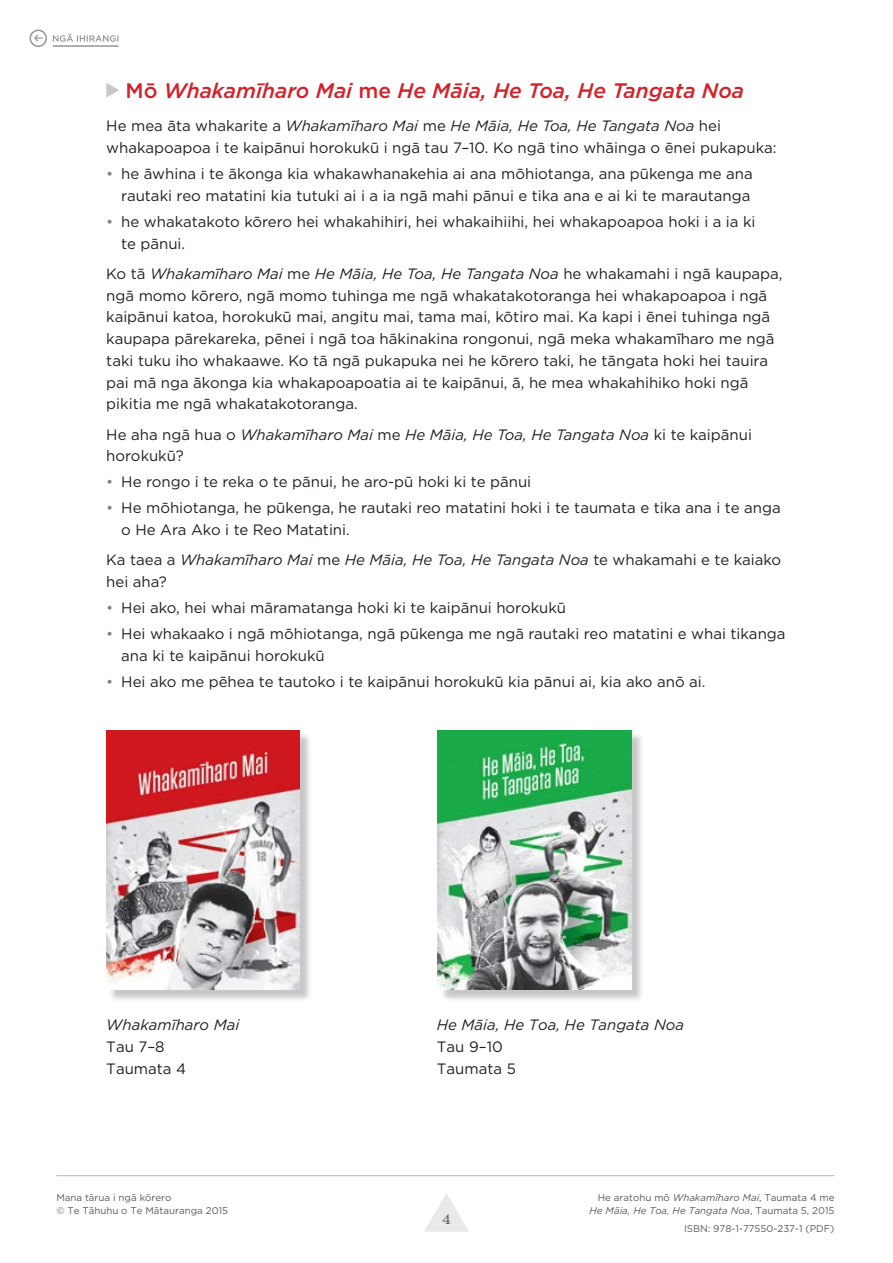
<style>
.page{position:relative;width:893px;height:1263px;background:#fff}
.page>*{position:absolute;margin:0;border:0;box-sizing:border-box;transform-origin:0 0}
.t1{font:italic 500 21px "Gotham";color:#d2232a}
.t2{font:15px/21.8px "Gotham";color:#231f20}
.t3{font:italic 15px/21.8px "Gotham";color:#231f20}
.t4{font:13.5px "Tiempos Text";color:#58595b}
.t5{font:italic 9.75px/13.5px "Gotham";color:#58595b;text-align:right}
.t6{font:9.75px/13.5px "Gotham";color:#58595b}
.s1{font-style:normal}
.s2{font-style:italic}
.s3{color:#808285}
</style>
<div class="page">
<svg style="left:106px;top:83px;width:13px;height:15px"></svg>
<div style="left:440px;top:733px;width:203px;height:269px;background:#231f20;opacity:.25"></div>
<img style="left:438px;top:730px;width:193px;height:260px">
<div style="left:108px;top:733px;width:204px;height:269px;background:#231f20;opacity:.25"></div>
<img style="left:106px;top:730px;width:194px;height:260px">
<svg style="left:424px;top:1193px;width:45px;height:39px"></svg>
<hr style="left:57px;top:1175px;width:777px;height:1px;background:#b1b4b6">
<div style="left:30px;top:30px;width:17px;height:17px;border:2px solid #939598;border-radius:50%"></div>
<svg style="left:53px;top:34px;width:65px;height:8px"></svg>
<svg style="left:34px;top:35px;width:9px;height:7px"></svg>
<hr style="left:53px;top:45px;width:65px;height:2px;background:#939598">
<h1 class="t1" style="left:126px;top:76px;width:620px"><span class="s1">Mō</span> Whakamīharo Mai <span class="s1">me</span> He Māia, He Toa, He Tangata Noa</h1>
<p class="t2" style="left:106px;top:115px;width:672px">He mea āta whakarite a <span class="s2">Whakamīharo Mai</span> me <span class="s2">He Māia, He Toa, He Tangata Noa</span> hei whakapoapoa i te kaipānui horokukū i ngā tau 7–10. Ko ngā tino whāinga o ēnei pukapuka:</p>
<p class="t2" style="left:106px;top:163px;width:648px;text-align:right"><span class="s3">•</span> he āwhina i te ākonga kia whakawhanakehia ai ana mōhiotanga, ana pūkenga me ana rautaki reo matatini kia tutuki ai i a ia ngā mahi pānui e tika ana e ai ki te marautanga</p>
<p class="t2" style="left:121px;top:210px;width:636px;text-indent:-15px"><span class="s3">•</span> he whakatakoto kōrero hei whakahihiri, hei whakaihiihi, hei whakapoapoa hoki i a ia ki te pānui.</p>
<p class="t2" style="left:106px;top:262px;width:678px">Ko tā <span class="s2">Whakamīharo Mai</span> me <span class="s2">He Māia, He Toa, He Tangata Noa</span> he whakamahi i ngā kaupapa, ngā momo kōrero, ngā momo tuhinga me ngā whakatakotoranga hei whakapoapoa i ngā kaipānui katoa, horokukū mai, angitu mai, tama mai, kōtiro mai. Ka kapi i ēnei tuhinga ngā kaupapa pārekareka, pēnei i ngā toa hākinakina rongonui, ngā meka whakamīharo me ngā taki tuku iho whakaawe. Ko tā ngā pukapuka nei he kōrero taki, he tāngata hoki hei tauira pai mā nga ākonga kia whakapoapoatia ai te kaipānui, ā, he mea whakahihiko hoki ngā pikitia me ngā whakatakotoranga.</p>
<p class="t3" style="left:106px;top:423px;width:647px"><span class="s1">He aha ngā hua o</span> Whakamīharo Mai <span class="s1">me</span> He Māia, He Toa, He Tangata Noa <span class="s1">ki te kaipānui horokukū?</span></p>
<p class="t2" style="left:106px;top:471px;width:426px"><span class="s3">•</span> He rongo i te reka o te pānui, he aro-pū hoki ki te pānui</p>
<p class="t2" style="left:121px;top:497px;width:661px;text-indent:-15px"><span class="s3">•</span> He mōhiotanga, he pūkenga, he rautaki reo matatini hoki i te taumata e tika ana i te anga o He Ara Ako i te Reo Matatini.</p>
<p class="t3" style="left:106px;top:549px;width:676px"><span class="s1">Ka taea a</span> Whakamīharo Mai <span class="s1">me</span> He Māia, He Toa, He Tangata Noa <span class="s1">te whakamahi e te kaiako hei aha?</span></p>
<p class="t2" style="left:106px;top:597px;width:461px"><span class="s3">•</span> Hei ako, hei whai māramatanga hoki ki te kaipānui horokukū</p>
<p class="t2" style="left:121px;top:623px;width:666px;text-indent:-15px"><span class="s3">•</span> Hei whakaako i ngā mōhiotanga, ngā pūkenga me ngā rautaki reo matatini e whai tikanga ana ki te kaipānui horokukū</p>
<p class="t2" style="left:106px;top:670px;width:601px"><span class="s3">•</span> Hei ako me pēhea te tautoko i te kaipānui horokukū kia pānui ai, kia ako anō ai.</p>
<p class="t3" style="left:106px;top:1014px;width:135px">Whakamīharo Mai</p>
<p class="t2" style="left:106px;top:1036px;width:81px">Tau 7–8<br>Taumata 4</p>
<p class="t3" style="left:437px;top:1014px;width:249px">He Māia, He Toa, He Tangata Noa</p>
<p class="t2" style="left:437px;top:1036px;width:81px">Tau 9–10<br>Taumata 5</p>
<p class="t6" style="left:56px;top:1190px;width:173px">Mana tārua i ngā kōrero<br>© Te Tāhuhu o Te Mātauranga 2015</p>
<p class="t5" style="left:590px;top:1190px;width:246px"><span class="s1">He aratohu mō</span> Whakamīharo Mai<span class="s1">, Taumata 4 me<br></span>He Māia, He Toa, He Tangata Noa<span class="s1">, Taumata 5, 2015</span></p>
<p class="t6" style="left:684px;top:1221px;width:152px">ISBN: 978-1-77550-237-1 (PDF)</p>
<p class="t4" style="left:442px;top:1210px;width:10px">4</p>
</div>
